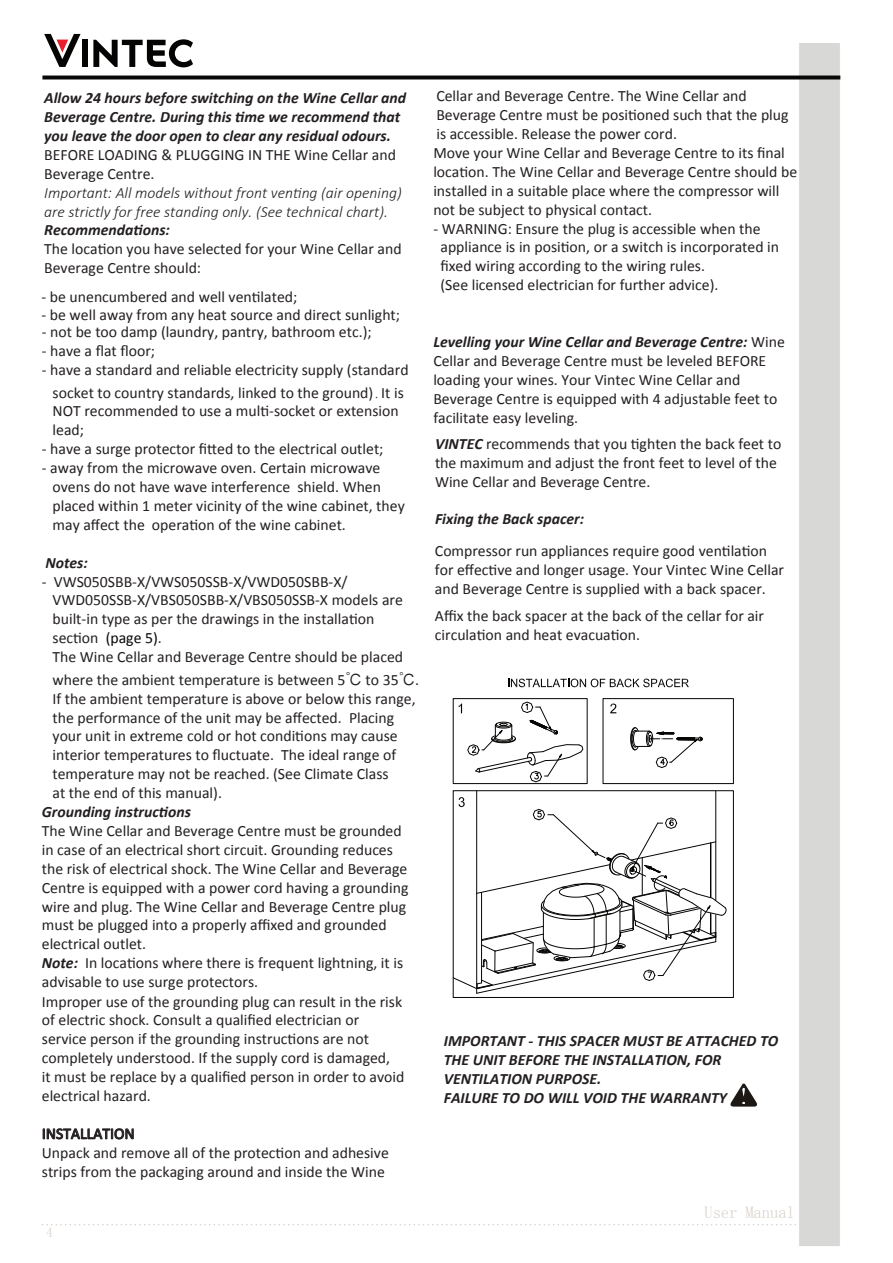
<style>
.page{position:relative;width:893px;height:1263px;background:#fff}
.page>*{position:absolute;margin:0;border:0;box-sizing:border-box;transform-origin:0 0}
.t1{font:700 16.5px "Adrianna";color:#d8d0c9}
.t2{font:15.75px/18.9px "Calibri";color:#231f20}
.t3{font:italic 700 15.75px/18.9px "Calibri";color:#231f20}
.t4{font:italic 300 15.75px/18.9px "Calibri";color:#231f20}
.t5{font:700 13.5px "Adrianna";color:#d8d0c9}
.s1{font-family:"Adobe Song Std";font-weight:300}
.s2{color:#060705}
.s3{font-family:"Sim Hei";font-size:16.5px}
.s4{font-weight:700;font-style:italic}
</style>
<div class="page">
<div style="left:798px;top:42px;width:42px;height:1205px;background:#d8d8d7;border:1px solid #fff"></div>
<svg style="left:43px;top:1128px;width:91px;height:12px"></svg>
<svg style="left:730px;top:1083px;width:28px;height:24px"></svg>
<svg style="left:610px;top:703px;width:6px;height:10px"></svg>
<svg style="left:508px;top:679px;width:181px;height:8px"></svg>
<svg style="left:459px;top:701px;width:125px;height:82px"></svg>
<svg style="left:630px;top:727px;width:73px;height:41px"></svg>
<hr style="left:715px;top:791px;width:1px;height:109px;background:#050504">
<hr style="left:476px;top:791px;width:1px;height:197px;background:#050504">
<svg style="left:452px;top:797px;width:275px;height:197px"></svg>
<svg style="left:42px;top:76px;width:798px;height:4px;fill:#0a0c0a"></svg>
<svg style="left:42px;top:1224px;width:753px;height:1px"></svg>
<div style="left:83px;top:40px;width:5px;height:27px;background:#040503"></div>
<svg style="left:93px;top:39px;width:100px;height:28px"></svg>
<svg style="left:44px;top:34px;width:37px;height:33px"></svg>
<p class="t3" style="left:44px;top:88px;width:363px">Allow 24 hours before switching on the Wine Cellar and<br>Beverage Centre. During this time we recommend that you leave the door open to clear any residual odours.</p>
<p class="t2" style="left:44px;top:145px;width:353px">BEFORE LOADING &amp; PLUGGING IN THE Wine Cellar and<br>Beverage Centre.</p>
<p class="t4" style="left:44px;top:183px;width:359px">Important: All models without front venting (air opening) are strictly for free standing only. (See technical chart).</p>
<p class="t3" style="left:44px;top:221px;width:127px">Recommendations:</p>
<p class="t2" style="left:44px;top:240px;width:359px">The location you have selected for your Wine Cellar and<br>Beverage Centre should:</p>
<p class="t2" style="left:42px;top:287px;width:257px">- be unencumbered and well ventilated;</p>
<p class="t2" style="left:42px;top:306px;width:360px">- be well away from any heat source and direct sunlight;</p>
<p class="t2" style="left:42px;top:322px;width:331px">- not be too damp (laundry, pantry, bathroom etc.);</p>
<p class="t2" style="left:42px;top:341px;width:115px">- have a flat floor;</p>
<p class="t2" style="left:42px;top:360px;width:368px">- have a standard and reliable electricity supply (standard</p>
<p class="t2" style="left:53px;top:383px;width:353px">socket to country standards, linked to the ground)<span class="s1">.</span>It is<br>NOT recommended to use a multi-socket or extension lead;</p>
<p class="t2" style="left:42px;top:440px;width:343px">- have a surge protector fitted to the electrical outlet;</p>
<p class="t2" style="left:53px;top:458px;width:354px;text-indent:-11px">- away from the microwave oven. Certain microwave ovens do not have wave interference shield. When placed within 1 meter vicinity of the wine cabinet, they may affect the operation of the wine cabinet.</p>
<p class="t3" style="left:45px;top:553px;width:44px">Notes:</p>
<p class="t2" style="left:53px;top:572px;width:352px;text-indent:-11px">- VWS050SBB-X/VWS050SSB-X/VWD050SBB-X/ VWD050SSB-X/VBS050SBB-X/VBS050SSB-X models are built-in type as per the drawings in the installation section <span class="s2">(page 5)</span>.<br>The Wine Cellar and Beverage Centre should be placed</p>
<p class="t2" style="left:53px;top:670px;width:368px">where the ambient temperature is between 5<span class="s3">℃</span> to 35<span class="s3">℃</span>.<br>If the ambient temperature is above or below this range, the performance of the unit may be affected. Placing your unit in extreme cold or hot conditions may cause interior temperatures to fluctuate. The ideal range of temperature may not be reached. (See Climate Class<br>at the end of this manual).</p>
<p class="t3" style="left:42px;top:802px;width:151px">Grounding instructions</p>
<p class="t2" style="left:42px;top:821px;width:368px">The Wine Cellar and Beverage Centre must be grounded in case of an electrical short circuit. Grounding reduces the risk of electrical shock. The Wine Cellar and Beverage Centre is equipped with a power cord having a grounding wire and plug. The Wine Cellar and Beverage Centre plug must be plugged into a properly affixed and grounded electrical outlet.<br><span class="s4">Note:</span> In locations where there is frequent lightning, it is advisable to use surge protectors.</p>
<p class="t2" style="left:42px;top:992px;width:364px">Improper use of the grounding plug can result in the risk of electric shock. Consult a qualified electrician or service person if the grounding instructions are not completely understood. If the supply cord is damaged,<br>it must be replace by a qualified person in order to avoid electrical hazard.</p>
<p class="t2" style="left:42px;top:1124px;width:348px">INSTALLATION<br>Unpack and remove all of the protection and adhesive strips from the packaging around and inside the Wine</p>
<p class="t5" style="left:46px;top:1225px;width:8px">4</p>
<p class="t2" style="left:436px;top:86px;width:354px">Cellar and Beverage Centre. The Wine Cellar and<br>Beverage Centre must be positioned such that the plug is accessible. Release the power cord.</p>
<p class="t2" style="left:433px;top:143px;width:365px">Move your Wine Cellar and Beverage Centre to its final location. The Wine Cellar and Beverage Centre should be installed in a suitable place where the compressor will not be subject to physical contact.</p>
<p class="t2" style="left:440px;top:219px;width:340px;text-indent:-7px">- WARNING: Ensure the plug is accessible when the appliance is in position, or a switch is incorporated in fixed wiring according to the wiring rules.<br>(See licensed electrician for further advice).</p>
<p class="t2" style="left:433px;top:332px;width:353px"><span class="s4">Levelling your Wine Cellar and Beverage Centre:</span> Wine Cellar and Beverage Centre must be leveled BEFORE loading your wines. Your Vintec Wine Cellar and Beverage Centre is equipped with 4 adjustable feet to facilitate easy leveling.</p>
<p class="t2" style="left:435px;top:434px;width:348px"><span class="s4">VINTEC</span> recommends that you tighten the back feet to the maximum and adjust the front feet to level of the<br>Wine Cellar and Beverage Centre.</p>
<p class="t3" style="left:435px;top:510px;width:151px">Fixing the Back spacer:</p>
<p class="t2" style="left:435px;top:542px;width:351px">Compressor run appliances require good ventilation for effective and longer usage. Your Vintec Wine Cellar and Beverage Centre is supplied with a back spacer.</p>
<p class="t2" style="left:435px;top:607px;width:331px">Affix the back spacer at the back of the cellar for air circulation and heat evacuation.</p>
<p class="t3" style="left:444px;top:1031px;width:336px">IMPORTANT - THIS SPACER MUST BE ATTACHED TO THE UNIT BEFORE THE INSTALLATION, FOR VENTILATION PURPOSE.<br>FAILURE TO DO WILL VOID THE WARRANTY</p>
<p class="t1" style="left:705px;top:1204px;width:92px">User Manual</p>
</div>
